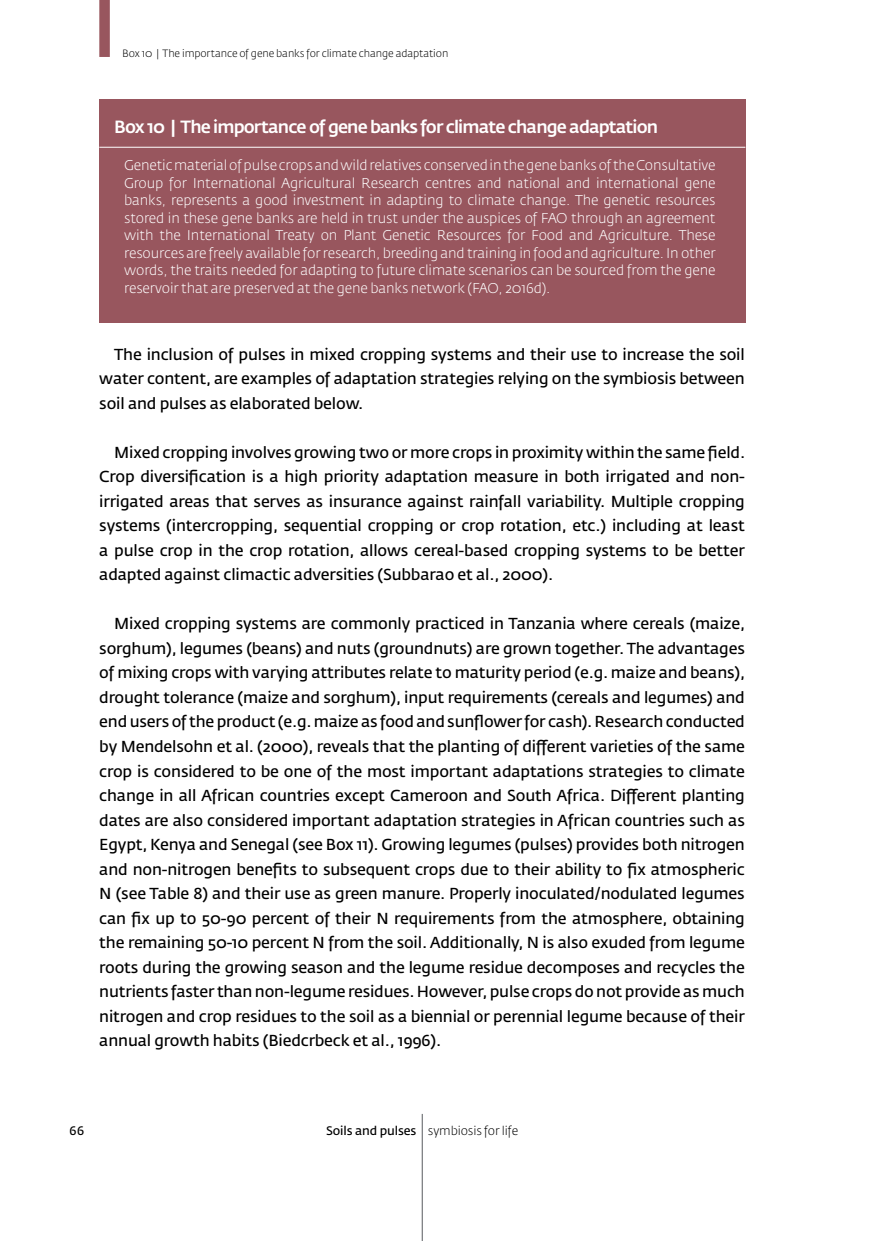
<style>
.page{position:relative;width:874px;height:1241px;background:#fff}
.page>*{position:absolute;margin:0;border:0;box-sizing:border-box;transform-origin:0 0}
.t1{font:500 17.5px "Fedra Sans Std";letter-spacing:-.05em;color:#fff}
.t2{font:15.75px/24.5px "Fedra Sans Std";letter-spacing:-.01em;color:#000;text-align:justify}
.t3{font:300 14px/17.5px "Fedra Sans Std";letter-spacing:-.01em;color:#fff;text-align:justify}
.t4{font:300 12.25px "Fedra Sans Std";letter-spacing:-.01em;color:#000}
.t5{font:12.25px "Fedra Sans Std";color:#000}
.t6{font:300 10.5px "Fedra Sans Std";letter-spacing:-.01em;color:#000}
.s1{font-weight:400}
</style>
<div class="page">
<hr style="left:421px;top:1113px;width:2px;height:127px;background:#808285">
<div style="left:99px;top:99px;width:646px;height:223px;background:#98565e"></div>
<hr style="left:99px;top:147px;width:646px;height:1px;background:#fff">
<div style="left:99px;top:0;width:11px;height:57px;background:#98565e"></div>
<p class="t6" style="left:122px;top:47px;width:327px">Box 10 | The importance of gene banks for climate change adaptation</p>
<p class="t1" style="left:114px;top:116px;width:545px">Box 10 | The importance of gene banks for climate change adaptation</p>
<p class="t3" style="left:124px;top:156px;width:592px">Genetic material of pulse crops and wild relatives conserved in the gene banks of the Consultative Group for International Agricultural Research centres and national and international gene banks, represents a good investment in adapting to climate change. The genetic resources stored in these gene banks are held in trust under the auspices of FAO through an agreement with the International Treaty on Plant Genetic Resources for Food and Agriculture. These resources are freely available for research, breeding and training in food and agriculture. In other words, the traits needed for adapting to future climate scenarios can be sourced from the gene reservoir that are preserved at the gene banks network (FAO, 2016d).</p>
<p class="t2" style="left:99px;top:342px;width:646px;text-indent:15px">The inclusion of pulses in mixed cropping systems and their use to increase the soil water content, are examples of adaptation strategies relying on the symbiosis between soil and pulses as elaborated below.</p>
<p class="t2" style="left:99px;top:440px;width:647px;text-indent:15px">Mixed cropping involves growing two or more crops in proximity within the same field.<br>Crop diversification is a high priority adaptation measure in both irrigated and non&shy;irrigated areas that serves as insurance against rainfall variability. Multiple cropping systems (intercropping, sequential cropping or crop rotation, etc.) including at least a pulse crop in the crop rotation, allows cereal-based cropping systems to be better adapted against climactic adversities (Subbarao et al., 2000).</p>
<p class="t2" style="left:99px;top:611px;width:647px;text-indent:15px">Mixed cropping systems are commonly practiced in Tanzania where cereals (maize, sorghum), legumes (beans) and nuts (groundnuts) are grown together. The advantages of mixing crops with varying attributes relate to maturity period (e.g. maize and beans), drought tolerance (maize and sorghum), input requirements (cereals and legumes) and end users of the product (e.g. maize as food and sunflower for cash). Research conducted by Mendelsohn et al. (2000), reveals that the planting of different varieties of the same crop is considered to be one of the most important adaptations strategies to climate change in all African countries except Cameroon and South Africa. Different planting dates are also considered important adaptation strategies in African countries such as Egypt, Kenya and Senegal (see Box 11). Growing legumes (pulses) provides both nitrogen and non-nitrogen benefits to subsequent crops due to their ability to fix atmospheric N (see Table 8) and their use as green manure. Properly inoculated/nodulated legumes can fix up to 50-90 percent of their N requirements from the atmosphere, obtaining the remaining 50-10 percent N from the soil. Additionally, N is also exuded from legume roots during the growing season and the legume residue decomposes and recycles the nutrients faster than non-legume residues. However, pulse crops do not provide as much nitrogen and crop residues to the soil as a biennial or perennial legume because of their annual growth habits (Biedcrbeck et al., 1996).</p>
<p class="t5" style="left:69px;top:1123px;width:16px">66</p>
<p class="t4" style="left:326px;top:1123px;width:193px"><span class="s1">Soils and pulses</span> symbiosis for life</p>
</div>
